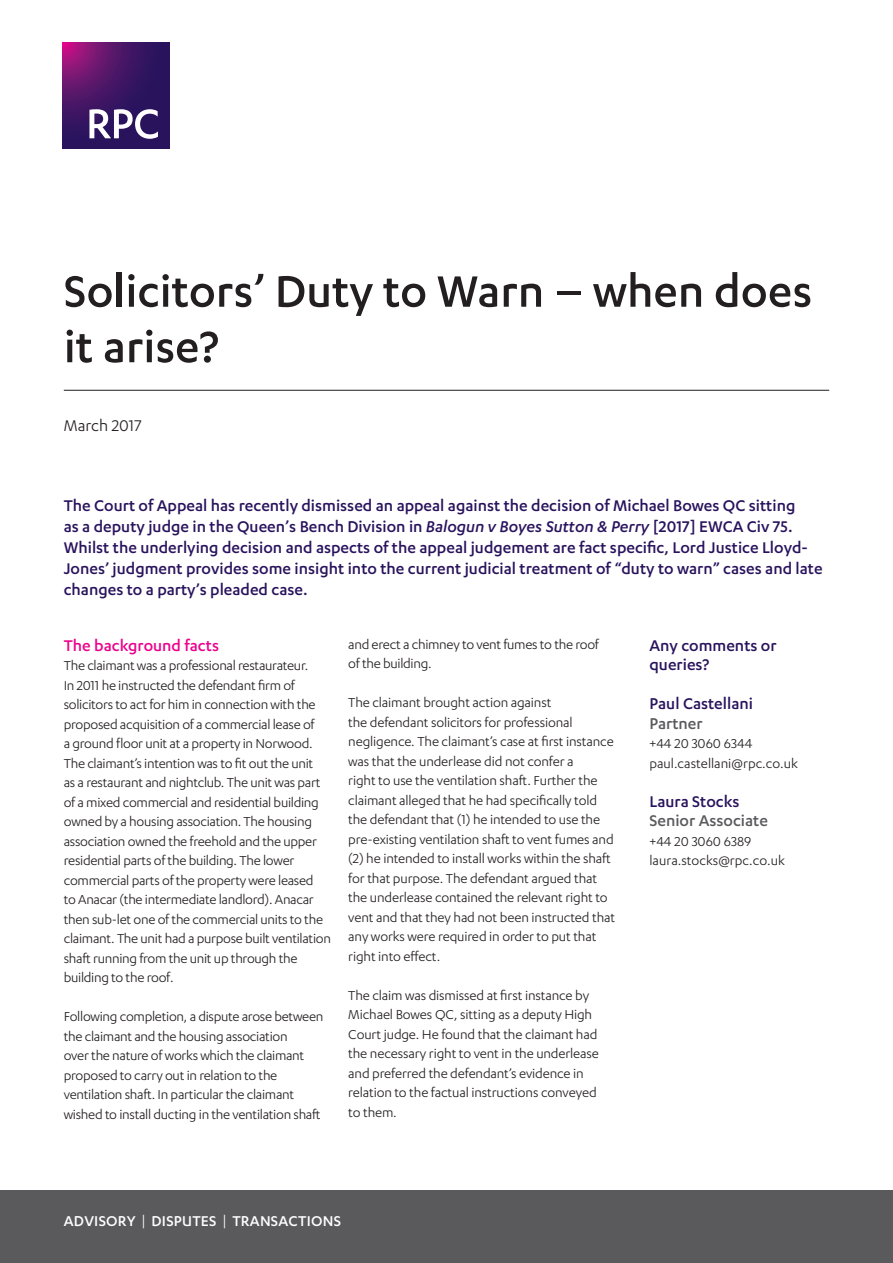
<style>
.page{position:relative;width:893px;height:1263px;background:#fff}
.page>*{position:absolute;margin:0;border:0;box-sizing:border-box;transform-origin:0 0}
.Main_cover_title__on{font:500 51px/55.5px "Karbon";color:#231f20}
.Intro_text__12pt{font:500 18px/21px "Karbon";color:#29135d}
.Contacts_Name{font:500 18px "Karbon";color:#29135d}
.Contacts_position{font:500 18px "Karbon";color:#5a5a5d}
.Contacts_title{font:500 18px/19.5px "Karbon";color:#29135d}
.Heading_2__pink{font:500 18px "Karbon";color:#ed028c}
.Date_style{font:18px "Karbon";color:#231f20}
.t1{font:500 16.5px "Karbon";letter-spacing:.015em;color:#fff}
.Body{font:15px/19.5px "Karbon";letter-spacing:-.02em;color:#231f20}
.Contacts_email_tel{font:15px "Karbon";color:#231f20}
.s1{font-style:italic}
.s2{font-weight:400}
</style>
<div class="page">
<svg style="left:63px;top:43px;width:106px;height:106px;background:#461565"></svg>
<svg style="left:89px;top:109px;width:69px;height:30px"></svg>
<div style="left:0;top:1191px;width:893px;height:72px;background:#5a5a5d"></div>
<hr style="left:64px;top:390px;width:765px;height:1px;background:#231f20">
<p class="Main_cover_title__on" style="left:64px;top:262px;width:750px">Solicitors’ Duty to Warn – when does it arise?</p>
<p class="Date_style" style="left:64px;top:415px;width:79px">March 2017</p>
<p class="Intro_text__12pt" style="left:64px;top:495px;width:760px">The Court of Appeal has recently dismissed an appeal against the decision of Michael Bowes QC sitting<br>as a deputy judge in the Queen’s Bench Division in <span class="s1">Balogun v Boyes Sutton &amp; Perry</span> [2017] EWCA Civ 75.<br>Whilst the underlying decision and aspects of the appeal judgement are fact specific, Lord Justice Lloyd-Jones’ judgment provides some insight into the current judicial treatment of “duty to warn” cases and late changes to a party’s pleaded case.</p>
<p class="Heading_2__pink" style="left:64px;top:635px;width:157px">The background facts</p>
<p class="Body" style="left:64px;top:656px;width:269px">The claimant was a professional restaurateur.<br>In 2011 he instructed the defendant firm of solicitors to act for him in connection with the proposed acquisition of a commercial lease of<br>a ground floor unit at a property in Norwood.<br>The claimant’s intention was to fit out the unit<br>as a restaurant and nightclub. The unit was part of a mixed commercial and residential building owned by a housing association. The housing association owned the freehold and the upper residential parts of the building. The lower commercial parts of the property were leased<br>to Anacar (the intermediate landlord). Anacar then sub-let one of the commercial units to the claimant. The unit had a purpose built ventilation shaft running from the unit up through the building to the roof.</p>
<p class="Body" style="left:64px;top:1006px;width:261px">Following completion, a dispute arose between the claimant and the housing association<br>over the nature of works which the claimant proposed to carry out in relation to the ventilation shaft. In particular the claimant wished to install ducting in the ventilation shaft</p>
<p class="Body" style="left:348px;top:634px;width:252px">and erect a chimney to vent fumes to the roof of the building.</p>
<p class="Body" style="left:348px;top:692px;width:268px">The claimant brought action against<br>the defendant solicitors for professional negligence. The claimant’s case at first instance was that the underlease did not confer a<br>right to use the ventilation shaft. Further the claimant alleged that he had specifically told the defendant that (1) he intended to use the pre-existing ventilation shaft to vent fumes and (2) he intended to install works within the shaft for that purpose. The defendant argued that the underlease contained the relevant right to vent and that they had not been instructed that any works were required in order to put that right into effect.</p>
<p class="Body" style="left:348px;top:985px;width:252px">The claim was dismissed at first instance by Michael Bowes QC, sitting as a deputy High Court judge. He found that the claimant had the necessary right to vent in the underlease and preferred the defendant’s evidence in relation to the factual instructions conveyed to them.</p>
<p class="Contacts_title" style="left:649px;top:635px;width:129px">Any comments or queries?</p>
<p class="Contacts_Name" style="left:649px;top:694px;width:105px">Paul Castellani</p>
<p class="Contacts_position" style="left:649px;top:713px;width:55px">Partner</p>
<p class="Contacts_email_tel" style="left:649px;top:735px;width:104px">+44 20 3060 6344</p>
<p class="Contacts_email_tel" style="left:649px;top:755px;width:150px">paul.castellani@rpc.co.uk</p>
<p class="Contacts_Name" style="left:649px;top:791px;width:92px">Laura Stocks</p>
<p class="Contacts_position" style="left:649px;top:810px;width:120px">Senior Associate</p>
<p class="Contacts_email_tel" style="left:649px;top:833px;width:103px">+44 20 3060 6389</p>
<p class="Contacts_email_tel" style="left:649px;top:852px;width:137px">laura.stocks@rpc.co.uk</p>
<p class="t1" style="left:64px;top:1212px;width:279px">ADVISORY <span class="s2">|</span> DISPUTES <span class="s2">|</span> TRANSACTIONS</p>
</div>
